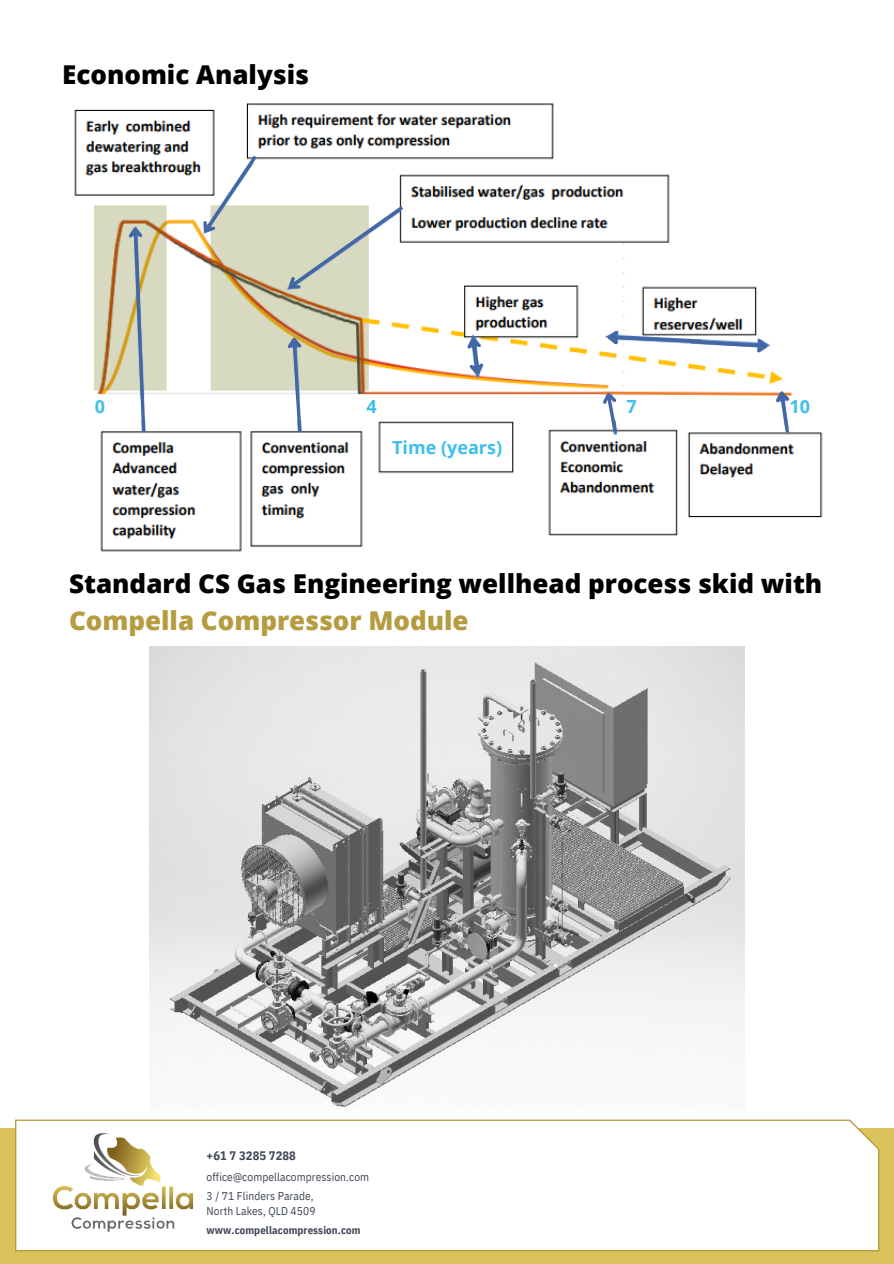
<style>
.page{position:relative;width:894px;height:1264px;background:#fff}
.page>*{position:absolute;margin:0;border:0;box-sizing:border-box;transform-origin:0 0}
.t1{font:800 25.95px/36px "Open Sans";color:#000}
.t2{font:700 18px "Open Sans";color:#3dbfea}
.t3{font:700 12.3px "IBM Plex Sans Cond";letter-spacing:.01em;color:#404654}
.t4{font:11.4px "IBM Plex Sans Cond";letter-spacing:.01em;color:#404654}
.t5{font:700 10.8px "IBM Plex Sans Cond";letter-spacing:.01em;color:#404654}
.s1{color:#b59c41}
</style>
<div class="page">
<div style="left:0;top:1128px;width:893px;height:135px;background:#dac35a"></div>
<img style="left:74px;top:103px;width:749px;height:449px">
<div style="left:89px;top:399px;width:564px;height:20px;background:#fff"></div>
<div style="left:386px;top:432px;width:120px;height:30px;background:#fff"></div>
<svg style="left:125px;top:223px;width:22px;height:212px"></svg>
<svg style="left:284px;top:333px;width:20px;height:103px"></svg>
<svg style="left:280px;top:203px;width:127px;height:95px"></svg>
<svg style="left:194px;top:152px;width:66px;height:89px"></svg>
<svg style="left:597px;top:387px;width:23px;height:49px"></svg>
<svg style="left:770px;top:386px;width:22px;height:50px"></svg>
<svg style="left:462px;top:332px;width:25px;height:47px"></svg>
<svg style="left:603px;top:327px;width:168px;height:29px"></svg>
<div style="left:15px;top:1119px;width:864px;height:132px;background:#fff"></div>
<img style="left:50px;top:1125px;width:150px;height:115px">
<img style="left:149px;top:646px;width:595px;height:461px">
<p class="t1" style="left:62px;top:56px;width:248px">Economic Analysis</p>
<p class="t2" style="left:95px;top:393px;width:12px">0</p>
<p class="t2" style="left:366px;top:393px;width:12px">4</p>
<p class="t2" style="left:626px;top:393px;width:12px">7</p>
<p class="t2" style="left:789px;top:393px;width:22px">10</p>
<p class="t2" style="left:392px;top:435px;width:111px">Time (years)</p>
<p class="t1" style="left:69px;top:565px;width:754px">Standard CS Gas Engineering wellhead process skid with<br><span class="s1">Compella Compressor Module</span></p>
<p class="t3" style="left:206px;top:1147px;width:91px">+61 7 3285 7288</p>
<p class="t4" style="left:206px;top:1187px;width:109px">3 / 71 Flinders Parade,</p>
<p class="t4" style="left:206px;top:1202px;width:110px">North Lakes, QLD 4509</p>
<p class="t4" style="left:206px;top:1168px;width:164px">office@compellacompression.com</p>
<p class="t5" style="left:206px;top:1222px;width:155px">www.compellacompression.com</p>
</div>
